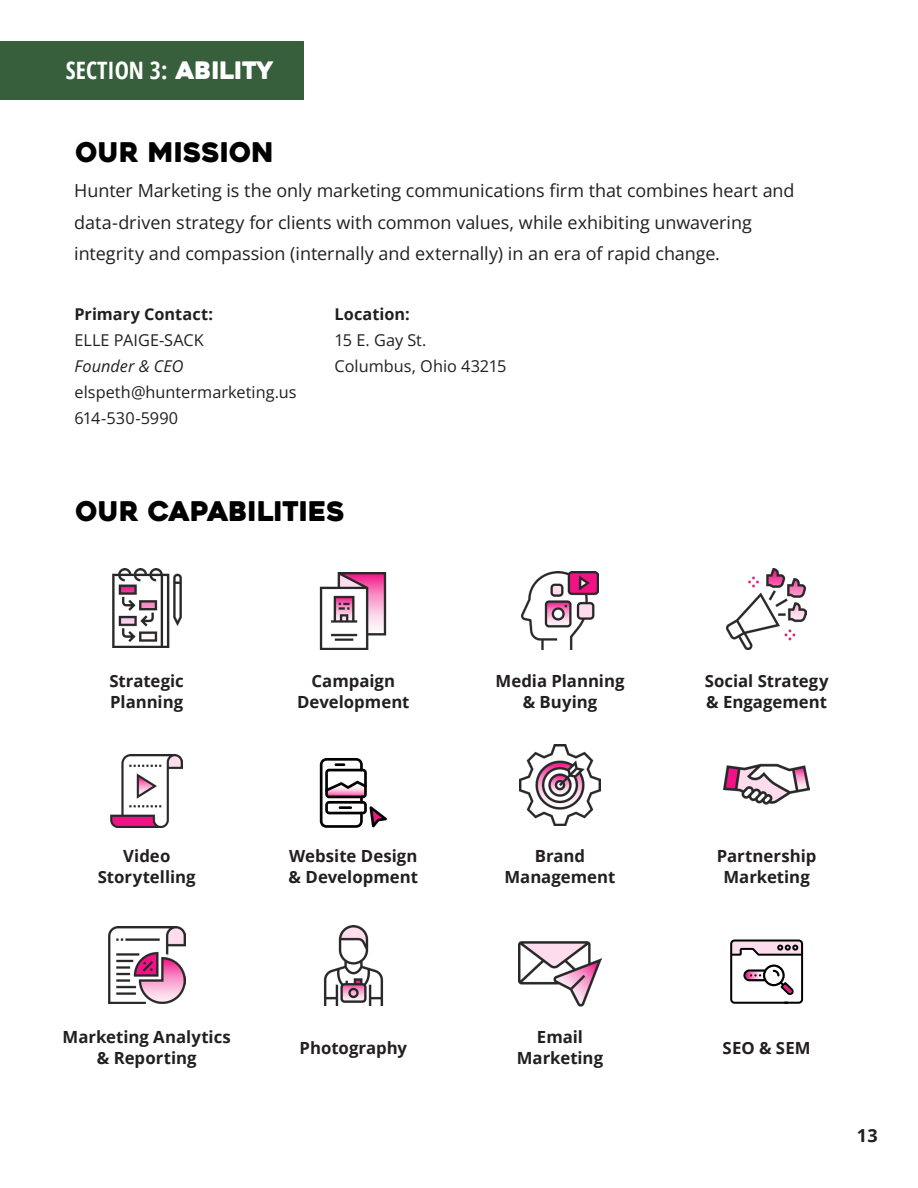
<style>
.page{position:relative;width:918px;height:1188px;background:#fff}
.page>*{position:absolute;margin:0;border:0;box-sizing:border-box;transform-origin:0 0}
.t1{font:27px "Heavitas";color:#000}
.t2{font:700 condensed 24px "Open Sans";color:#fff}
.t3{font:18px/31.5px "Open Sans";letter-spacing:-.005em;color:#231f20}
.t4{font:700 18px "Open Sans";color:#231f20}
.t5{font:700 16.8px/20.5px "Open Sans";color:#231f20;text-align:center}
.t6{font:16.35px "Open Sans";letter-spacing:.005em;color:#231f20}
.t7{font:700 16.35px "Open Sans";color:#231f20}
.t8{font:italic 16.35px "Open Sans";color:#231f20}
.s1{font-family:"Heavitas";font-weight:400;font-stretch:normal}
</style>
<div class="page">
<img style="left:319px;top:572px;width:68px;height:78px">
<img style="left:726px;top:569px;width:81px;height:80px">
<img style="left:521px;top:571px;width:78px;height:78px">
<img style="left:112px;top:569px;width:70px;height:79px">
<img style="left:108px;top:927px;width:77px;height:77px">
<img style="left:519px;top:941px;width:82px;height:66px">
<img style="left:323px;top:926px;width:61px;height:80px">
<svg style="left:730px;top:940px;width:73px;height:64px"></svg>
<img style="left:520px;top:744px;width:81px;height:81px">
<img style="left:110px;top:755px;width:73px;height:72px">
<img style="left:723px;top:763px;width:87px;height:42px">
<svg style="left:320px;top:758px;width:67px;height:70px"></svg>
<div style="left:0;top:41px;width:303px;height:58px;background:#375f3c"></div>
<p class="t2" style="left:66px;top:54px;width:209px">SECTION 3: <span class="s1">ABILITY</span></p>
<p class="t1" style="left:76px;top:135px;width:200px">OUR MISSION</p>
<p class="t3" style="left:74px;top:175px;width:722px">Hunter Marketing is the only marketing communications firm that combines heart and data-driven strategy for clients with common values, while exhibiting unwavering integrity and compassion (internally and externally) in an era of rapid change.</p>
<p class="t7" style="left:75px;top:303px;width:140px">Primary Contact:</p>
<p class="t6" style="left:75px;top:329px;width:131px">ELLE PAIGE-SACK</p>
<p class="t8" style="left:75px;top:355px;width:110px">Founder &amp; CEO</p>
<p class="t6" style="left:75px;top:381px;width:224px">elspeth@huntermarketing.us</p>
<p class="t6" style="left:75px;top:407px;width:105px">614-530-5990</p>
<p class="t7" style="left:335px;top:303px;width:77px">Location:</p>
<p class="t6" style="left:335px;top:329px;width:93px">15 E. Gay St.</p>
<p class="t6" style="left:335px;top:355px;width:173px">Columbus, Ohio 43215</p>
<p class="t1" style="left:76px;top:495px;width:271px">OUR CAPABILITIES</p>
<p class="t5" style="left:109px;top:670px;width:76px;text-align:left">Strategic<br>Planning</p>
<p class="t5" style="left:705px;top:670px;width:125px;text-align:left">Social Strategy &amp; Engagement</p>
<p class="t5" style="left:297px;top:670px;width:114px">Campaign<br>Development</p>
<p class="t5" style="left:495px;top:670px;width:131px">Media Planning &amp; Buying</p>
<p class="t5" style="left:98px;top:846px;width:99px">Video<br>Storytelling</p>
<p class="t5" style="left:717px;top:846px;width:101px">Partnership<br>Marketing</p>
<p class="t5" style="left:289px;top:846px;width:131px;text-align:left">Website Design &amp; Development</p>
<p class="t5" style="left:504px;top:846px;width:113px">Brand<br>Management</p>
<p class="t5" style="left:63px;top:1026px;width:170px">Marketing Analytics &amp; Reporting</p>
<p class="t5" style="left:300px;top:1037px;width:109px">Photography</p>
<p class="t5" style="left:517px;top:1026px;width:88px">Email<br>Marketing</p>
<p class="t5" style="left:723px;top:1037px;width:90px">SEO &amp; SEM</p>
<p class="t4" style="left:857px;top:1122px;width:22px">13</p>
</div>
